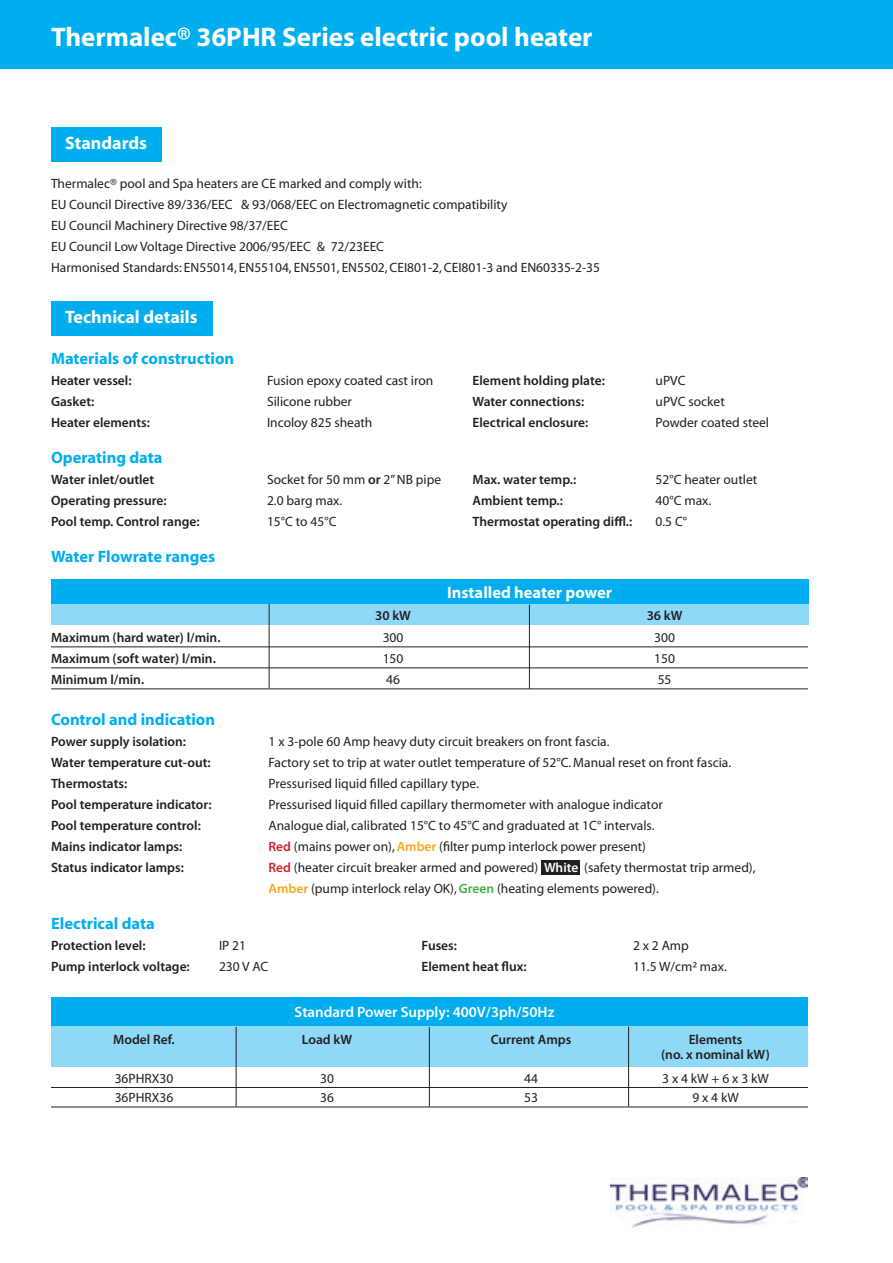
<style>
.page{position:relative;width:893px;height:1263px;background:#fff}
.page>*{position:absolute;margin:0;border:0;box-sizing:border-box;transform-origin:0 0}
.t1{font:700 27px "Myriad";color:#fff}
.t2{font:700 18px "Myriad";color:#fff}
.t3{font:700 16.5px "Myriad";color:#00aeef}
.t4{font:700 16.5px "Myriad";color:#fff}
.t5{font:600 15px "Myriad Pro";color:#fff}
.t6{font:13.5px/21px "Myriad";color:#231f20}
.t7{font:600 13.5px/15px "Myriad Pro";color:#231f20;text-align:center}
.s1{font-family:"Myriad Pro";font-weight:600}
.s2{font-family:"Myriad Pro";font-weight:600;color:#d2232a}
.s3{font-family:"Myriad Pro";font-weight:600;color:#faa61a}
.s4{font-family:"Myriad Pro";font-weight:600;color:#fff}
.s5{font-family:"Myriad Pro";font-weight:600;color:#41ad49}
</style>
<div class="page">
<div style="left:51px;top:579px;width:758px;height:30px;background:#00aeef"></div>
<div style="left:51px;top:604px;width:758px;height:21px;background:#8ed8f8"></div>
<div style="left:0;top:0;width:893px;height:68px;background:#00aeef"></div>
<div style="left:51px;top:128px;width:111px;height:34px;background:#00aeef"></div>
<div style="left:51px;top:302px;width:162px;height:34px;background:#00aeef"></div>
<div style="left:541px;top:859px;width:39px;height:15px;background:#231f20"></div>
<hr style="left:51px;top:646px;width:757px;height:1px;background:#231f20">
<hr style="left:51px;top:667px;width:757px;height:1px;background:#231f20">
<hr style="left:51px;top:688px;width:757px;height:1px;background:#231f20">
<div style="left:51px;top:997px;width:757px;height:30px;background:#00aeef"></div>
<div style="left:51px;top:1026px;width:757px;height:41px;background:#8ed8f8"></div>
<hr style="left:51px;top:1087px;width:757px;height:1px;background:#231f20">
<hr style="left:51px;top:1106px;width:757px;height:1px;background:#231f20">
<hr style="left:628px;top:1027px;width:1px;height:79px;background:#231f20">
<hr style="left:236px;top:1027px;width:1px;height:79px;background:#231f20">
<hr style="left:429px;top:1027px;width:1px;height:79px;background:#231f20">
<img style="left:611px;top:1178px;width:197px;height:49px">
<hr style="left:529px;top:605px;width:1px;height:84px;background:#231f20">
<hr style="left:269px;top:604px;width:1px;height:84px;background:#231f20">
<h1 class="t1" style="left:51px;top:23px;width:543px">Thermalec® 36PHR Series electric pool heater</h1>
<h2 class="t2" style="left:65px;top:134px;width:83px">Standards</h2>
<p class="t6" style="left:51px;top:173px;width:550px">Thermalec® pool and Spa heaters are CE marked and comply with:<br>EU Council Directive 89/336/EEC &amp; 93/068/EEC on Electromagnetic compatibility<br>EU Council Machinery Directive 98/37/EEC<br>EU Council Low Voltage Directive 2006/95/EEC &amp; 72/23EEC<br>Harmonised Standards: EN55014, EN55104, EN5501, EN5502, CEI801-2, CEI801-3 and EN60335-2-35</p>
<h2 class="t2" style="left:65px;top:308px;width:134px">Technical details</h2>
<p class="t3" style="left:51px;top:350px;width:185px">Materials of construction</p>
<p class="t7" style="left:51px;top:373px;width:82px">Heater vessel:</p>
<p class="t6" style="left:267px;top:371px;width:168px">Fusion epoxy coated cast iron</p>
<p class="t7" style="left:473px;top:373px;width:134px">Element holding plate:</p>
<p class="t6" style="left:656px;top:371px;width:31px">uPVC</p>
<p class="t7" style="left:51px;top:394px;width:45px">Gasket:</p>
<p class="t6" style="left:267px;top:392px;width:86px">Silicone rubber</p>
<p class="t7" style="left:473px;top:394px;width:113px">Water connections:</p>
<p class="t6" style="left:656px;top:392px;width:71px">uPVC socket</p>
<p class="t7" style="left:51px;top:415px;width:101px">Heater elements:</p>
<p class="t6" style="left:267px;top:413px;width:107px">Incoloy 825 sheath</p>
<p class="t7" style="left:473px;top:415px;width:117px">Electrical enclosure:</p>
<p class="t6" style="left:656px;top:413px;width:115px">Powder coated steel</p>
<p class="t3" style="left:51px;top:449px;width:113px">Operating data</p>
<p class="t7" style="left:51px;top:472px;width:105px">Water inlet/outlet</p>
<p class="t6" style="left:267px;top:470px;width:176px">Socket for 50 mm <span class="s1">or</span> 2” NB pipe</p>
<p class="t7" style="left:473px;top:472px;width:105px">Max. water temp.:</p>
<p class="t6" style="left:656px;top:470px;width:103px">52°C heater outlet</p>
<p class="t7" style="left:51px;top:493px;width:117px">Operating pressure:</p>
<p class="t6" style="left:267px;top:491px;width:77px">2.0 barg max.</p>
<p class="t7" style="left:473px;top:493px;width:92px">Ambient temp.:</p>
<p class="t6" style="left:656px;top:491px;width:57px">40°C max.</p>
<p class="t7" style="left:51px;top:514px;width:150px">Pool temp. Control range:</p>
<p class="t6" style="left:267px;top:512px;width:71px">15°C to 45°C</p>
<p class="t7" style="left:473px;top:514px;width:161px">Thermostat operating diffl.:</p>
<p class="t6" style="left:656px;top:512px;width:33px">0.5 C°</p>
<p class="t3" style="left:51px;top:548px;width:166px">Water Flowrate ranges</p>
<p class="t4" style="left:447px;top:584px;width:167px">Installed heater power</p>
<p class="t7" style="left:375px;top:607px;width:37px">30 kW</p>
<p class="t7" style="left:647px;top:607px;width:37px">36 kW</p>
<p class="t7" style="left:51px;top:630px;width:171px">Maximum (hard water) l/min.</p>
<p class="t6" style="left:383px;top:628px;width:22px">300</p>
<p class="t6" style="left:654px;top:628px;width:22px">300</p>
<p class="t7" style="left:51px;top:651px;width:166px">Maximum (soft water) l/min.</p>
<p class="t6" style="left:383px;top:649px;width:22px">150</p>
<p class="t6" style="left:654px;top:649px;width:22px">150</p>
<p class="t7" style="left:51px;top:672px;width:95px">Minimum l/min.</p>
<p class="t6" style="left:386px;top:670px;width:15px">46</p>
<p class="t6" style="left:658px;top:670px;width:15px">55</p>
<p class="t3" style="left:51px;top:710px;width:166px">Control and indication</p>
<p class="t7" style="left:51px;top:733px;width:136px">Power supply isolation:</p>
<p class="t6" style="left:269px;top:731px;width:343px">1 x 3-pole 60 Amp heavy duty circuit breakers on front fascia.</p>
<p class="t7" style="left:51px;top:754px;width:161px">Water temperature cut-out:</p>
<p class="t6" style="left:269px;top:752px;width:464px">Factory set to trip at water outlet temperature of 52°C. Manual reset on front fascia.</p>
<p class="t7" style="left:51px;top:775px;width:78px">Thermostats:</p>
<p class="t6" style="left:269px;top:773px;width:212px">Pressurised liquid filled capillary type.</p>
<p class="t7" style="left:51px;top:796px;width:162px">Pool temperature indicator:</p>
<p class="t6" style="left:269px;top:794px;width:396px">Pressurised liquid filled capillary thermometer with analogue indicator</p>
<p class="t7" style="left:51px;top:817px;width:151px">Pool temperature control:</p>
<p class="t6" style="left:269px;top:815px;width:388px">Analogue dial, calibrated 15°C to 45°C and graduated at 1C° intervals.</p>
<p class="t7" style="left:51px;top:838px;width:133px">Mains indicator lamps:</p>
<p class="t6" style="left:269px;top:836px;width:379px"><span class="s2">Red</span> (mains power on), <span class="s3">Amber</span> (filter pump interlock power present)</p>
<p class="t7" style="left:51px;top:859px;width:134px">Status indicator lamps:</p>
<p class="t6" style="left:269px;top:857px;width:488px"><span class="s2">Red</span> (heater circuit breaker armed and powered) <span class="s4">White</span> (safety thermostat trip armed),<br><span class="s3">Amber</span> (pump interlock relay OK), <span class="s5">Green</span> (heating elements powered).</p>
<p class="t3" style="left:51px;top:914px;width:105px">Electrical data</p>
<p class="t7" style="left:51px;top:937px;width:96px">Protection level:</p>
<p class="t6" style="left:219px;top:935px;width:29px">IP 21</p>
<p class="t7" style="left:422px;top:937px;width:37px">Fuses:</p>
<p class="t6" style="left:633px;top:935px;width:57px">2 x 2 Amp</p>
<p class="t7" style="left:51px;top:958px;width:140px">Pump interlock voltage:</p>
<p class="t6" style="left:219px;top:956px;width:51px">230 V AC</p>
<p class="t7" style="left:422px;top:958px;width:107px">Element heat flux:</p>
<p class="t6" style="left:633px;top:956px;width:95px">11.5 W/cm² max.</p>
<p class="t5" style="left:295px;top:1002px;width:261px">Standard Power Supply: 400V/3ph/50Hz</p>
<p class="t7" style="left:113px;top:1031px;width:63px">Model Ref.</p>
<p class="t7" style="left:302px;top:1031px;width:52px">Load kW</p>
<p class="t7" style="left:491px;top:1031px;width:82px">Current Amps</p>
<p class="t7" style="left:661px;top:1031px;width:110px">Elements<br>(no. x nominal kW)</p>
<p class="t6" style="left:115px;top:1068px;width:60px">36PHRX30</p>
<p class="t6" style="left:320px;top:1068px;width:15px">30</p>
<p class="t6" style="left:524px;top:1068px;width:15px">44</p>
<p class="t6" style="left:662px;top:1068px;width:108px">3 x 4 kW + 6 x 3 kW</p>
<p class="t6" style="left:115px;top:1088px;width:60px">36PHRX36</p>
<p class="t6" style="left:320px;top:1088px;width:15px">36</p>
<p class="t6" style="left:524px;top:1088px;width:15px">53</p>
<p class="t6" style="left:692px;top:1088px;width:48px">9 x 4 kW</p>
</div>
